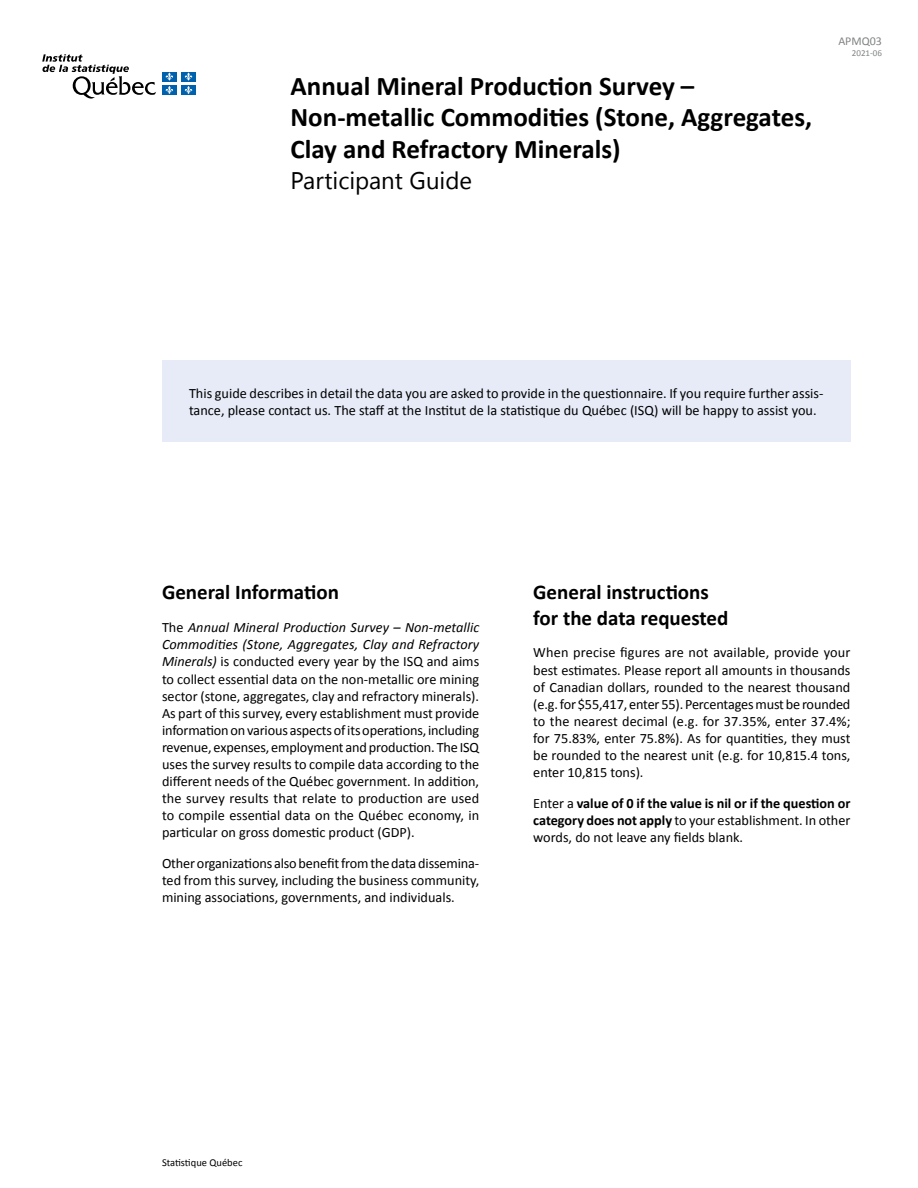
<style>
.page{position:relative;width:918px;height:1188px;background:#fff}
.page>*{position:absolute;margin:0;border:0;box-sizing:border-box;transform-origin:0 0}
.Titre_questionnaire{font:700 27px/31.5px "Calibri";color:#000}
.t1{font:24px "Segoe UI";color:#000}
.Renseignements_Titre{font:700 21px/25.2px "Calibri";color:#000}
.Texte_courant{font:14.25px/17.1px "Calibri";color:#000;text-align:justify}
.t2{font:12px "Calibri";color:#818383}
.t3{font:10.5px "Calibri";color:#000}
.t4{font:9px "Calibri";color:#818383}
.s1{font-style:italic}
.s2{font-weight:700}
</style>
<div class="page">
<svg style="left:42px;top:54px;width:114px;height:45px"></svg>
<div style="left:162px;top:72px;width:15px;height:9px;background:#0062ad"></div>
<div style="left:181px;top:72px;width:15px;height:9px;background:#0062ad"></div>
<div style="left:162px;top:85px;width:15px;height:9px;background:#0062ad"></div>
<svg style="left:165px;top:72px;width:8px;height:22px"></svg>
<div style="left:181px;top:85px;width:15px;height:9px;background:#0062ad"></div>
<svg style="left:185px;top:72px;width:7px;height:22px"></svg>
<div style="left:162px;top:360px;width:688px;height:82px;background:#e6ebf7"></div>
<p class="Titre_questionnaire" style="left:291px;top:69px;width:523px">Annual Mineral Production Survey –<br>Non-metallic Commodities (Stone, Aggregates,<br>Clay and Refractory Minerals)</p>
<p class="t1" style="left:291px;top:161px;width:183px">Participant Guide</p>
<p class="t2" style="left:838px;top:33px;width:45px">APMQ03</p>
<p class="t4" style="left:852px;top:47px;width:32px">2021-06</p>
<p class="Texte_courant" style="left:189px;top:384px;width:636px">This guide describes in detail the data you are asked to provide in the questionnaire. If you require further assis&shy;tance, please contact us. The staff at the Institut de la statistique du Québec (ISQ) will be happy to assist you.</p>
<p class="Renseignements_Titre" style="left:162px;top:579px;width:179px">General Information</p>
<p class="Texte_courant" style="left:162px;top:619px;width:319px">The <span class="s1">Annual Mineral Production Survey – Non-metallic Commodities (Stone, Aggregates, Clay and Refractory Minerals)</span> is conducted every year by the ISQ and aims to collect essential data on the non-metallic ore mining sector (stone, aggregates, clay and refractory minerals).<br>As part of this survey, every establishment must provide information on various aspects of its operations, including revenue, expenses, employment and production. The ISQ uses the survey results to compile data according to the different needs of the Québec government. In addition, the survey results that relate to production are used to compile essential data on the Québec economy, in particular on gross domestic product (GDP).</p>
<p class="Texte_courant" style="left:162px;top:854px;width:319px">Other organizations also benefit from the data dissemina&shy;ted from this survey, including the business community, mining associations, governments, and individuals.</p>
<p class="Renseignements_Titre" style="left:533px;top:579px;width:197px">General instructions for the data requested</p>
<p class="Texte_courant" style="left:533px;top:644px;width:319px">When precise figures are not available, provide your best estimates. Please report all amounts in thousands of Canadian dollars, rounded to the nearest thousand (e.g. for $55,417, enter 55). Percentages must be rounded to the nearest decimal (e.g. for 37.35%, enter 37.4%; for 75.83%, enter 75.8%). As for quantities, they must be rounded to the nearest unit (e.g. for 10,815.4 tons, enter 10,815 tons).</p>
<p class="Texte_courant" style="left:533px;top:794px;width:319px">Enter a <span class="s2">value of 0 if the value is nil or if the question or category does not apply</span> to your establishment. In other words, do not leave any fields blank.</p>
<p class="t3" style="left:162px;top:1155px;width:82px">Statistique Québec</p>
</div>
